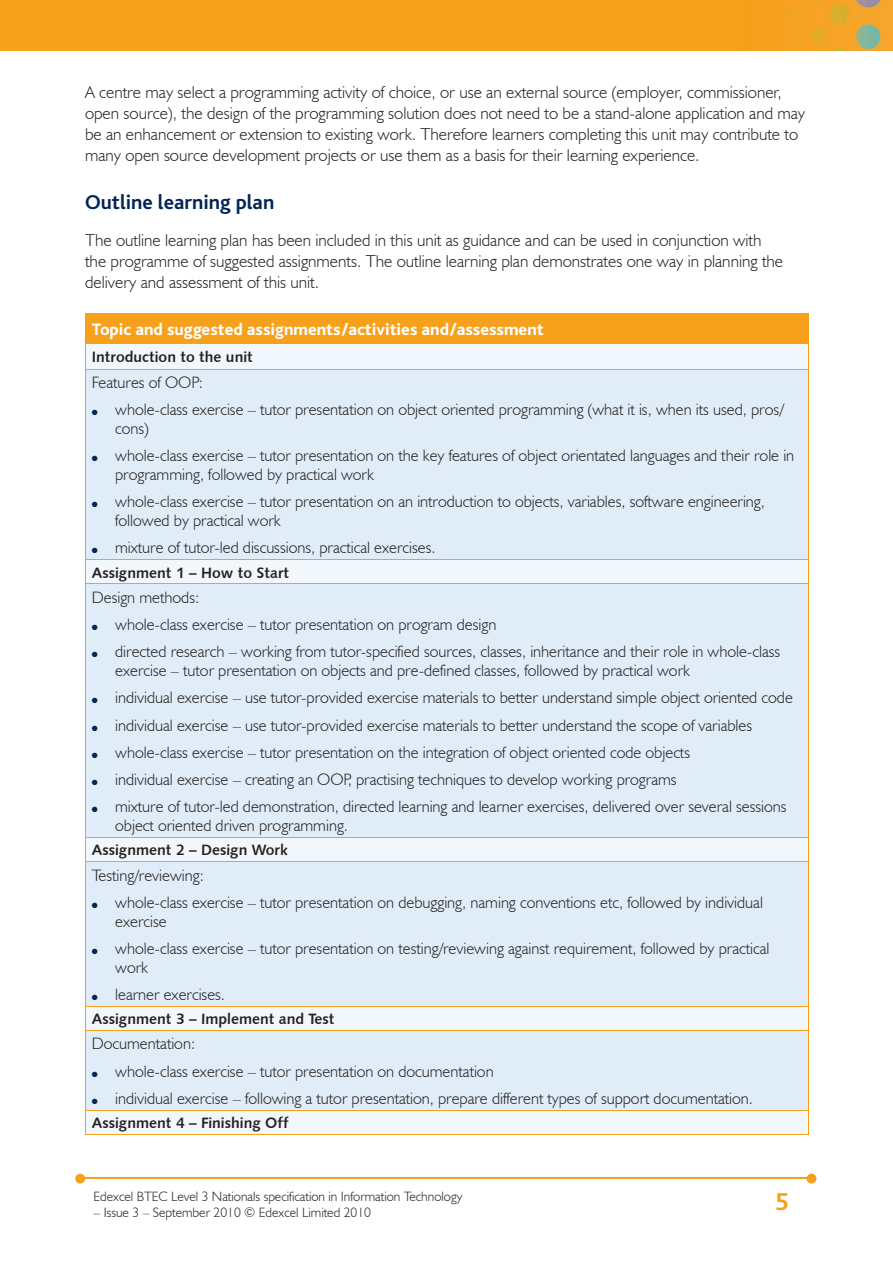
<style>
.page{position:relative;width:893px;height:1263px;background:#fff}
.page>*{position:absolute;margin:0;border:0;box-sizing:border-box;transform-origin:0 0}
.t1{font:700 25.5px "Bliss";color:#f6a01b}
.t2{font:700 21px "Bliss";color:#002556}
.t3{font:300 17.25px/21px "Humanist 521 BT";color:#231f20}
.t4{font:800 17.25px "Bliss";color:#fff}
.t5{font:300 16.5px/27.3px "Humanist 521 BT";color:#231f20}
.t6{font:15px "Humanist 531 BT Bold A";color:#231f20}
.t7{font:300 13.5px "Humanist 521 BT";color:#231f20}
.t8{font:7.5px "Zapf Dingbats";color:#002556}
</style>
<div class="page">
<img style="left:0;top:0;width:893px;height:51px">
<hr style="left:82px;top:1178px;width:728px;height:1px;background:#f6a01b">
<svg style="left:807px;top:1174px;width:9px;height:9px"></svg>
<svg style="left:75px;top:1174px;width:10px;height:9px"></svg>
<div style="left:85px;top:314px;width:723px;height:30px;background:#f6a01b"></div>
<div style="left:86px;top:344px;width:722px;height:790px;background:#f2f7fb"></div>
<svg style="left:86px;top:370px;width:722px;height:740px;background:#e1edf8"></svg>
<hr style="left:85px;top:313px;width:724px;height:1px;background:#f6a01b">
<svg style="left:85px;top:344px;width:1px;height:25px"></svg>
<svg style="left:808px;top:314px;width:1px;height:55px"></svg>
<hr style="left:85px;top:370px;width:1px;height:189px;background:#f6a01b">
<hr style="left:808px;top:370px;width:1px;height:189px;background:#f6a01b">
<hr style="left:85px;top:369px;width:724px;height:1px;background:#f6a01b">
<svg style="left:85px;top:560px;width:1px;height:23px"></svg>
<svg style="left:808px;top:560px;width:1px;height:23px"></svg>
<hr style="left:85px;top:559px;width:724px;height:1px;background:#f6a01b">
<hr style="left:85px;top:584px;width:1px;height:253px;background:#f6a01b">
<hr style="left:808px;top:584px;width:1px;height:253px;background:#f6a01b">
<hr style="left:85px;top:583px;width:724px;height:1px;background:#f6a01b">
<svg style="left:85px;top:838px;width:1px;height:23px"></svg>
<svg style="left:808px;top:838px;width:1px;height:23px"></svg>
<hr style="left:85px;top:837px;width:724px;height:1px;background:#f6a01b">
<hr style="left:85px;top:862px;width:1px;height:144px;background:#f6a01b">
<hr style="left:808px;top:862px;width:1px;height:144px;background:#f6a01b">
<hr style="left:85px;top:861px;width:724px;height:1px;background:#f6a01b">
<svg style="left:85px;top:1007px;width:1px;height:23px"></svg>
<svg style="left:808px;top:1007px;width:1px;height:23px"></svg>
<hr style="left:85px;top:1006px;width:724px;height:1px;background:#f6a01b">
<hr style="left:85px;top:1031px;width:1px;height:79px;background:#f6a01b">
<hr style="left:808px;top:1031px;width:1px;height:79px;background:#f6a01b">
<hr style="left:85px;top:1030px;width:724px;height:1px;background:#f6a01b">
<hr style="left:85px;top:1134px;width:724px;height:1px;background:#f6a01b">
<svg style="left:85px;top:1111px;width:1px;height:23px"></svg>
<svg style="left:808px;top:1111px;width:1px;height:23px"></svg>
<hr style="left:85px;top:1110px;width:724px;height:1px;background:#f6a01b">
<p class="t3" style="left:85px;top:81px;width:722px">A centre may select a programming activity of choice, or use an external source (employer, commissioner, open source), the design of the programming solution does not need to be a stand-alone application and may be an enhancement or extension to existing work. Therefore learners completing this unit may contribute to many open source development projects or use them as a basis for their learning experience.</p>
<p class="t2" style="left:85px;top:192px;width:191px">Outline learning plan</p>
<p class="t3" style="left:85px;top:229px;width:700px">The outline learning plan has been included in this unit as guidance and can be used in conjunction with the programme of suggested assignments. The outline learning plan demonstrates one way in planning the delivery and assessment of this unit.</p>
<p class="t4" style="left:92px;top:321px;width:453px">Topic and suggested assignments/activities and/assessment</p>
<p class="t6" style="left:92px;top:347px;width:163px">Introduction to the unit</p>
<p class="t5" style="left:115px;top:368px;width:670px;text-indent:-23px">Features of OOP:<br>whole-class exercise – tutor presentation on object oriented programming (what it is, when its used, pros/</p>
<p class="t5" style="left:115px;top:414px;width:681px">cons)<br>whole-class exercise – tutor presentation on the key features of object orientated languages and their role in</p>
<p class="t5" style="left:115px;top:460px;width:651px">programming, followed by practical work<br>whole-class exercise – tutor presentation on an introduction to objects, variables, software engineering,</p>
<p class="t5" style="left:115px;top:506px;width:322px">followed by practical work<br>mixture of tutor-led discussions, practical exercises.</p>
<p class="t8" style="left:92px;top:409px;width:7px">●</p>
<p class="t8" style="left:92px;top:455px;width:7px">●</p>
<p class="t8" style="left:92px;top:501px;width:7px">●</p>
<p class="t8" style="left:92px;top:547px;width:7px">●</p>
<p class="t6" style="left:92px;top:563px;width:199px">Assignment 1 – How to Start</p>
<p class="t5" style="left:115px;top:583px;width:667px;text-indent:-23px">Design methods:<br>whole-class exercise – tutor presentation on program design<br>directed research – working from tutor-specified sources, classes, inheritance and their role in whole-class</p>
<p class="t5" style="left:115px;top:656px;width:679px">exercise – tutor presentation on objects and pre-defined classes, followed by practical work<br>individual exercise – use tutor-provided exercise materials to better understand simple object oriented code individual exercise – use tutor-provided exercise materials to better understand the scope of variables whole-class exercise – tutor presentation on the integration of object oriented code objects<br>individual exercise – creating an OOP, practising techniques to develop working programs<br>mixture of tutor-led demonstration, directed learning and learner exercises, delivered over several sessions</p>
<p class="t5" style="left:115px;top:811px;width:234px">object oriented driven programming.</p>
<p class="t8" style="left:92px;top:624px;width:7px">●</p>
<p class="t8" style="left:92px;top:651px;width:7px">●</p>
<p class="t8" style="left:92px;top:697px;width:7px">●</p>
<p class="t8" style="left:92px;top:724px;width:7px">●</p>
<p class="t8" style="left:92px;top:752px;width:7px">●</p>
<p class="t8" style="left:92px;top:779px;width:7px">●</p>
<p class="t8" style="left:92px;top:806px;width:7px">●</p>
<p class="t6" style="left:92px;top:841px;width:198px">Assignment 2 – Design Work</p>
<p class="t5" style="left:115px;top:861px;width:649px;text-indent:-23px">Testing/reviewing:<br>whole-class exercise – tutor presentation on debugging, naming conventions etc, followed by individual</p>
<p class="t5" style="left:115px;top:907px;width:656px">exercise<br>whole-class exercise – tutor presentation on testing/reviewing against requirement, followed by practical</p>
<p class="t5" style="left:115px;top:953px;width:111px">work<br>learner exercises.</p>
<p class="t8" style="left:92px;top:902px;width:7px">●</p>
<p class="t8" style="left:92px;top:948px;width:7px">●</p>
<p class="t8" style="left:92px;top:994px;width:7px">●</p>
<p class="t6" style="left:92px;top:1009px;width:244px">Assignment 3 – Implement and Test</p>
<p class="t5" style="left:115px;top:1030px;width:639px;text-indent:-23px">Documentation:<br>whole-class exercise – tutor presentation on documentation<br>individual exercise – following a tutor presentation, prepare different types of support documentation.</p>
<p class="t8" style="left:92px;top:1070px;width:7px">●</p>
<p class="t8" style="left:92px;top:1098px;width:7px">●</p>
<p class="t6" style="left:92px;top:1113px;width:198px">Assignment 4 – Finishing Off</p>
<p class="t7" style="left:94px;top:1188px;width:370px">Edexcel BTEC Level 3 Nationals specification in Information Technology</p>
<p class="t7" style="left:94px;top:1204px;width:279px">– Issue 3 – September 2010 © Edexcel Limited 2010</p>
<h1 class="t1" style="left:775px;top:1189px;width:15px">5</h1>
</div>
